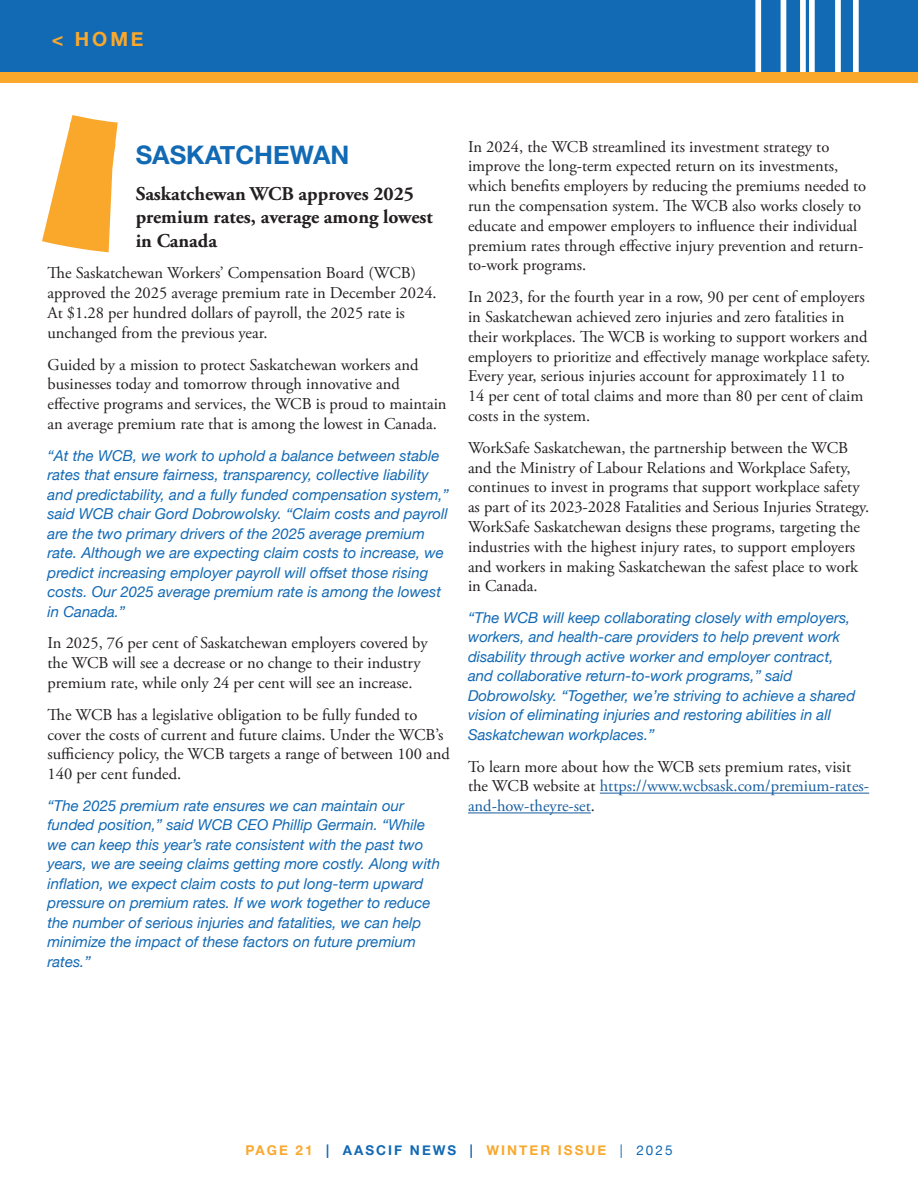
<style>
.page{position:relative;width:918px;height:1188px;background:#fff}
.page>*{position:absolute;margin:0;border:0;box-sizing:border-box;transform-origin:0 0}
.t1{font:700 25.5px "Helvetica Neue";color:#1269b4}
.t2{font:700 19.5px/23.4px "Adobe Garamond Pro";color:#231f20}
.t3{font:700 19.5px "Helvetica Neue";color:#faa82c}
.t4{font:16.5px/19.8px "Adobe Garamond Pro";color:#231f20}
.t5{font:italic 15px/19.5px "Helvetica Neue";color:#1269b4}
.t6{font:700 13.5px "Helvetica Neue";letter-spacing:.15em;color:#faa82c}
.s1{color:#175d9e}
.s2{color:#1269b4}
.s3{font-weight:400;color:#1269b4}
</style>
<div class="page">
<div style="left:0;top:0;width:918px;height:73px;background:#1269b4"></div>
<div style="left:755px;top:0;width:6px;height:135px;background:#fff"></div>
<div style="left:781px;top:0;width:5px;height:135px;background:#fff"></div>
<div style="left:800px;top:0;width:6px;height:135px;background:#fff"></div>
<div style="left:809px;top:0;width:6px;height:135px;background:#fff"></div>
<div style="left:835px;top:0;width:6px;height:135px;background:#fff"></div>
<div style="left:853px;top:0;width:6px;height:135px;background:#fff"></div>
<div style="left:0;top:73px;width:918px;height:10px;background:#faa82c"></div>
<hr style="left:600px;top:793px;width:269px;height:1px;background:#175d9e">
<hr style="left:468px;top:813px;width:123px;height:1px;background:#175d9e">
<svg style="left:42px;top:115px;width:76px;height:137px"></svg>
<p class="t3" style="left:52px;top:24px;width:93px">&lt; HOME</p>
<h1 class="t1" style="left:136px;top:135px;width:215px">SASKATCHEWAN</h1>
<p class="t2" style="left:136px;top:182px;width:299px">Saskatchewan WCB approves 2025 premium rates, average among lowest in Canada</p>
<p class="t4" style="left:48px;top:264px;width:391px">The Saskatchewan Workers’ Compensation Board (WCB) approved the 2025 average premium rate in December 2024.<br>At $1.28 per hundred dollars of payroll, the 2025 rate is unchanged from the previous year.</p>
<p class="t4" style="left:48px;top:355px;width:401px">Guided by a mission to protect Saskatchewan workers and businesses today and tomorrow through innovative and effective programs and services, the WCB is proud to maintain an average premium rate that is among the lowest in Canada.</p>
<p class="t5" style="left:48px;top:446px;width:403px">“At the WCB, we work to uphold a balance between stable rates that ensure fairness, transparency, collective liability and predictability, and a fully funded compensation system,” said WCB chair Gord Dobrowolsky. “Claim costs and payroll are the two primary drivers of the 2025 average premium rate. Although we are expecting claim costs to increase, we predict increasing employer payroll will offset those rising costs. Our 2025 average premium rate is among the lowest in Canada.”</p>
<p class="t4" style="left:48px;top:634px;width:382px">In 2025, 76 per cent of Saskatchewan employers covered by the WCB will see a decrease or no change to their industry premium rate, while only 24 per cent will see an increase.</p>
<p class="t4" style="left:48px;top:705px;width:404px">The WCB has a legislative obligation to be fully funded to cover the costs of current and future claims. Under the WCB’s sufficiency policy, the WCB targets a range of between 100 and 140 per cent funded.</p>
<p class="t5" style="left:48px;top:796px;width:394px">“The 2025 premium rate ensures we can maintain our funded position,” said WCB CEO Phillip Germain. “While we can keep this year’s rate consistent with the past two years, we are seeing claims getting more costly. Along with inflation, we expect claim costs to put long-term upward pressure on premium rates. If we work together to reduce the number of serious injuries and fatalities, we can help minimize the impact of these factors on future premium rates.”</p>
<p class="t4" style="left:468px;top:137px;width:400px">In 2024, the WCB streamlined its investment strategy to improve the long-term expected return on its investments, which benefits employers by reducing the premiums needed to run the compensation system. The WCB also works closely to educate and empower employers to influence their individual premium rates through effective injury prevention and return&shy;to-work programs.</p>
<p class="t4" style="left:468px;top:288px;width:404px">In 2023, for the fourth year in a row, 90 per cent of employers in Saskatchewan achieved zero injuries and zero fatalities in their workplaces. The WCB is working to support workers and employers to prioritize and effectively manage workplace safety.<br>Every year, serious injuries account for approximately 11 to<br>14 per cent of total claims and more than 80 per cent of claim costs in the system.</p>
<p class="t4" style="left:468px;top:438px;width:403px">WorkSafe Saskatchewan, the partnership between the WCB and the Ministry of Labour Relations and Workplace Safety, continues to invest in programs that support workplace safety as part of its 2023-2028 Fatalities and Serious Injuries Strategy.<br>WorkSafe Saskatchewan designs these programs, targeting the industries with the highest injury rates, to support employers and workers in making Saskatchewan the safest place to work in Canada.</p>
<p class="t5" style="left:468px;top:609px;width:389px">“The WCB will keep collaborating closely with employers, workers, and health-care providers to help prevent work disability through active worker and employer contract, and collaborative return-to-work programs,” said Dobrowolsky. “Together, we’re striving to achieve a shared vision of eliminating injuries and restoring abilities in all Saskatchewan workplaces.”</p>
<p class="t4" style="left:468px;top:757px;width:403px">To learn more about how the WCB sets premium rates, visit the WCB website at <span class="s1">https://www.wcbsask.com/premium-rates&shy;and-how-theyre-set</span>.</p>
<p class="t6" style="left:245px;top:1140px;width:429px">PAGE 21 <span class="s2">| AASCIF NEWS |</span> WINTER ISSUE <span class="s3">| 2025</span></p>
</div>
